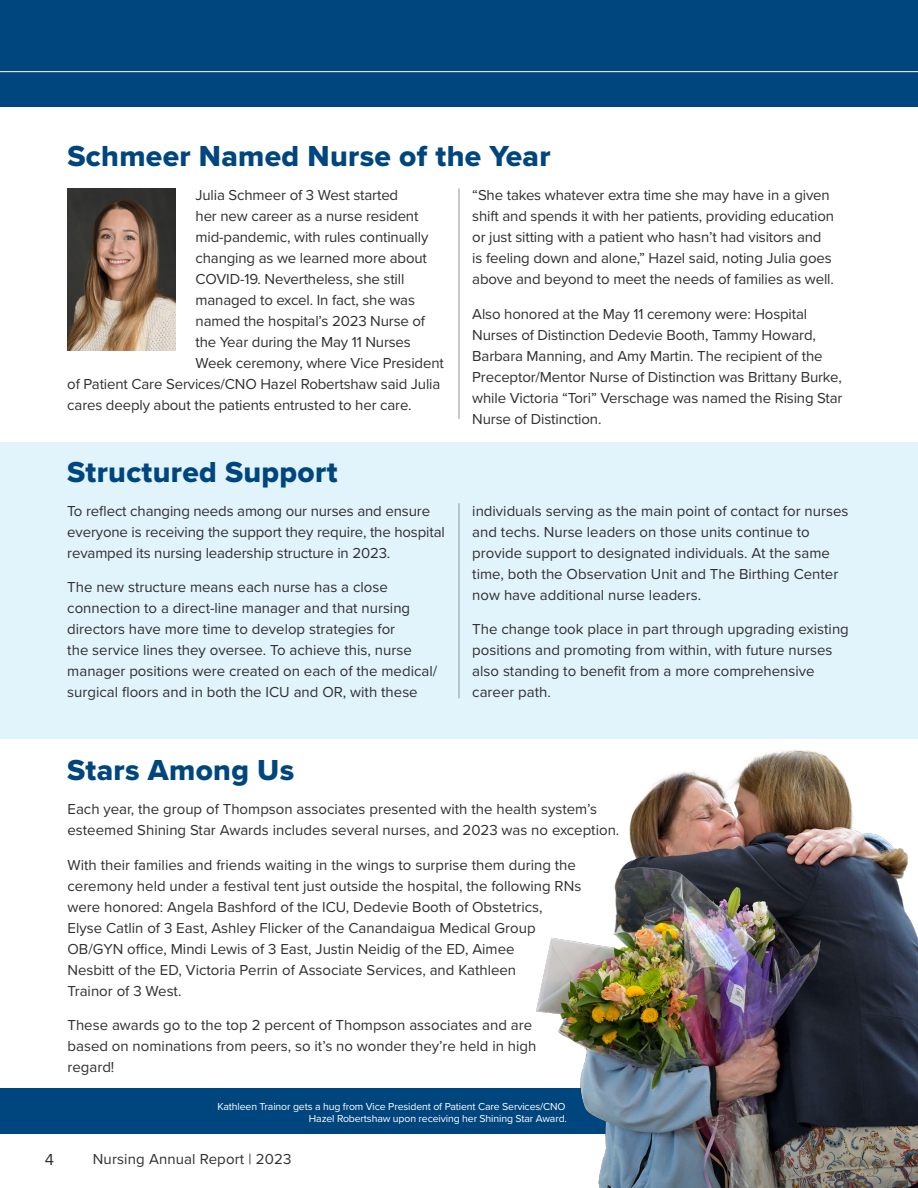
<style>
.page{position:relative;width:918px;height:1188px;background:#fff}
.page>*{position:absolute;margin:0;border:0;box-sizing:border-box;transform-origin:0 0}
.t1{font:30px "Proxima Nova Extrabld";letter-spacing:.01em;color:#00467e}
.Deck_CHM{font:16.5px "Proxima Nova";color:#312f30}
.Deck_CHM-2{font:15px/21px "Proxima Nova";color:#312f30}
.t2{font:10.5px "Proxima Nova";letter-spacing:-.01em;color:#fff}
</style>
<div class="page">
<div style="left:0;top:443px;width:918px;height:296px;background:#e1f4fc"></div>
<div style="left:0;top:0;width:918px;height:107px;background:#00467e"></div>
<div style="left:0;top:1088px;width:918px;height:46px;background:#00467e"></div>
<img style="left:67px;top:188px;width:108px;height:162px">
<hr style="left:459px;top:188px;width:1px;height:231px;background:#939598">
<hr style="left:459px;top:503px;width:1px;height:195px;background:#939598">
<hr style="left:0;top:71px;width:918px;height:1px;background:#fff">
<img style="left:536px;top:750px;width:382px;height:438px">
<p class="t1" style="left:68px;top:133px;width:485px">Schmeer Named Nurse of the Year</p>
<p class="Deck_CHM-2" style="left:196px;top:184px;width:204px">Julia Schmeer of 3 West started</p>
<p class="Deck_CHM-2" style="left:196px;top:205px;width:224px">her new career as a nurse resident</p>
<p class="Deck_CHM-2" style="left:196px;top:226px;width:234px">mid-pandemic, with rules continually</p>
<p class="Deck_CHM-2" style="left:196px;top:247px;width:233px">changing as we learned more about</p>
<p class="Deck_CHM-2" style="left:196px;top:268px;width:210px">COVID-19. Nevertheless, she still</p>
<p class="Deck_CHM-2" style="left:196px;top:289px;width:221px">managed to excel. In fact, she was</p>
<p class="Deck_CHM-2" style="left:196px;top:310px;width:231px">named the hospital’s 2023 Nurse of</p>
<p class="Deck_CHM-2" style="left:196px;top:331px;width:217px">the Year during the May 11 Nurses</p>
<p class="Deck_CHM-2" style="left:196px;top:352px;width:250px">Week ceremony, where Vice President</p>
<p class="Deck_CHM-2" style="left:67px;top:373px;width:375px">of Patient Care Services/CNO Hazel Robertshaw said Julia</p>
<p class="Deck_CHM-2" style="left:67px;top:394px;width:346px">cares deeply about the patients entrusted to her care.</p>
<p class="t1" style="left:67px;top:449px;width:272px">Structured Support</p>
<p class="Deck_CHM-2" style="left:67px;top:500px;width:379px">To reflect changing needs among our nurses and ensure everyone is receiving the support they require, the hospital revamped its nursing leadership structure in 2023.</p>
<p class="Deck_CHM-2" style="left:67px;top:576px;width:371px">The new structure means each nurse has a close connection to a direct-line manager and that nursing directors have more time to develop strategies for<br>the service lines they oversee. To achieve this, nurse manager positions were created on each of the medical/ surgical floors and in both the ICU and OR, with these</p>
<p class="Deck_CHM-2" style="left:472px;top:184px;width:363px">“She takes whatever extra time she may have in a given shift and spends it with her patients, providing education or just sitting with a patient who hasn’t had visitors and is feeling down and alone,” Hazel said, noting Julia goes above and beyond to meet the needs of families as well.</p>
<p class="Deck_CHM-2" style="left:472px;top:303px;width:372px">Also honored at the May 11 ceremony were: Hospital Nurses of Distinction Dedevie Booth, Tammy Howard, Barbara Manning, and Amy Martin. The recipient of the Preceptor/Mentor Nurse of Distinction was Brittany Burke, while Victoria “Tori” Verschage was named the Rising Star Nurse of Distinction.</p>
<p class="Deck_CHM-2" style="left:472px;top:500px;width:378px">individuals serving as the main point of contact for nurses and techs. Nurse leaders on those units continue to provide support to designated individuals. At the same time, both the Observation Unit and The Birthing Center now have additional nurse leaders.</p>
<p class="Deck_CHM-2" style="left:472px;top:618px;width:378px">The change took place in part through upgrading existing positions and promoting from within, with future nurses also standing to benefit from a more comprehensive career path.</p>
<p class="t1" style="left:67px;top:747px;width:229px">Stars Among Us</p>
<p class="Deck_CHM-2" style="left:68px;top:798px;width:553px">Each year, the group of Thompson associates presented with the health system’s esteemed Shining Star Awards includes several nurses, and 2023 was no exception.</p>
<p class="Deck_CHM-2" style="left:68px;top:854px;width:515px">With their families and friends waiting in the wings to surprise them during the ceremony held under a festival tent just outside the hospital, the following RNs were honored: Angela Bashford of the ICU, Dedevie Booth of Obstetrics,<br>Elyse Catlin of 3 East, Ashley Flicker of the Canandaigua Medical Group OB/GYN office, Mindi Lewis of 3 East, Justin Neidig of the ED, Aimee<br>Nesbitt of the ED, Victoria Perrin of Associate Services, and Kathleen<br>Trainor of 3 West.</p>
<p class="Deck_CHM-2" style="left:68px;top:1014px;width:471px">These awards go to the top 2 percent of Thompson associates and are based on nominations from peers, so it’s no wonder they’re held in high regard!</p>
<p class="t2" style="left:218px;top:1098px;width:349px">Kathleen Trainor gets a hug from Vice President of Patient Care Services/CNO</p>
<p class="t2" style="left:309px;top:1111px;width:260px">Hazel Robertshaw upon receiving her Shining Star Award.</p>
<p class="Deck_CHM" style="left:45px;top:1147px;width:11px">4</p>
<p class="Deck_CHM-2" style="left:93px;top:1148px;width:200px">Nursing Annual Report | 2023</p>
</div>
